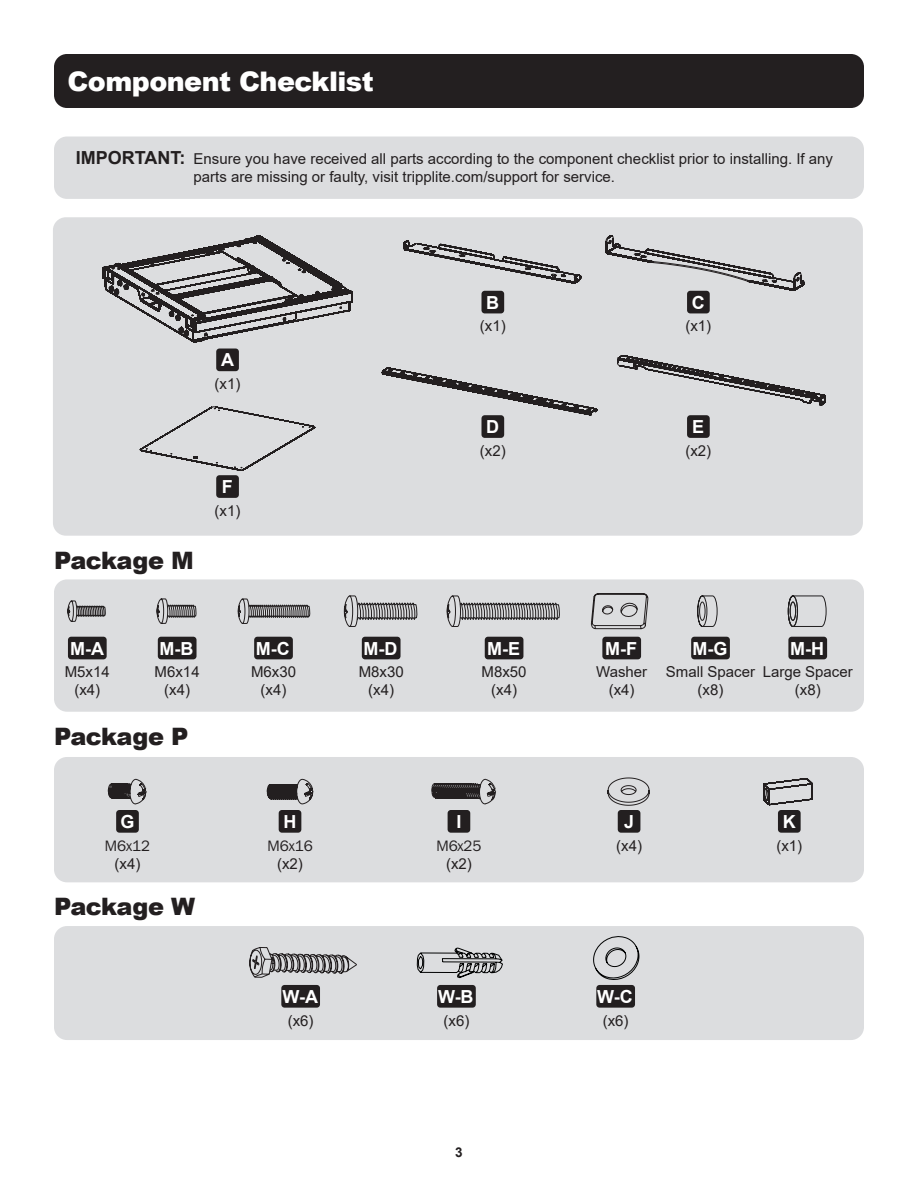
<style>
.page{position:relative;width:918px;height:1188px;background:#fff}
.page>*{position:absolute;margin:0;border:0;box-sizing:border-box;transform-origin:0 0}
.Section_Header_-_18p{font:900 27px "Arial";letter-spacing:-.02em;color:#fff}
.Subhead_-_16pt_-_Bla{font:900 24px "Arial";letter-spacing:-.02em;color:#231f20}
.Callout_Number_-_12p{font:700 18px "Arial";color:#fff}
.t1{font:15px/18px "Arial";color:#231f20;text-align:center}
.t2{font:15px/18px "Franklin Gothic IT Cby BT";color:#231f20;text-align:center}
.t3{font:700 13.5px "Arial";color:#231f20}
.s1{font-weight:700;font-size:18px}
.s2{font-family:"Arial"}
</style>
<div class="page">
<div style="left:54px;top:54px;width:810px;height:54px;background:#231f20;border-radius:13px"></div>
<div style="left:54px;top:137px;width:810px;height:62px;background:#dcdddf;border-radius:13px"></div>
<div style="left:53px;top:217px;width:810px;height:319px;background:#dcdddf;border-radius:13px"></div>
<div style="left:54px;top:579px;width:810px;height:133px;background:#dcdddf;border-radius:13px"></div>
<div style="left:54px;top:757px;width:810px;height:125px;background:#dcdddf;border-radius:13px"></div>
<div style="left:54px;top:926px;width:810px;height:114px;background:#dcdddf;border-radius:13px"></div>
<div style="left:216px;top:349px;width:23px;height:22px;background:#231f20;border-radius:3px"></div>
<div style="left:482px;top:291px;width:22px;height:22px;background:#231f20;border-radius:3px"></div>
<div style="left:482px;top:415px;width:22px;height:23px;background:#231f20;border-radius:3px"></div>
<div style="left:216px;top:475px;width:23px;height:23px;background:#231f20;border-radius:3px"></div>
<div style="left:116px;top:810px;width:23px;height:23px;background:#231f20;border-radius:3px"></div>
<div style="left:279px;top:810px;width:22px;height:23px;background:#231f20;border-radius:3px"></div>
<div style="left:448px;top:810px;width:22px;height:23px;background:#231f20;border-radius:3px"></div>
<div style="left:618px;top:810px;width:22px;height:23px;background:#231f20;border-radius:3px"></div>
<div style="left:778px;top:810px;width:23px;height:23px;background:#231f20;border-radius:3px"></div>
<div style="left:687px;top:291px;width:23px;height:22px;background:#231f20;border-radius:3px"></div>
<div style="left:687px;top:415px;width:23px;height:23px;background:#231f20;border-radius:3px"></div>
<div style="left:68px;top:637px;width:39px;height:22px;background:#231f20;border-radius:3px"></div>
<div style="left:281px;top:985px;width:39px;height:23px;background:#231f20;border-radius:3px"></div>
<div style="left:437px;top:985px;width:39px;height:23px;background:#231f20;border-radius:3px"></div>
<div style="left:596px;top:985px;width:39px;height:23px;background:#231f20;border-radius:3px"></div>
<div style="left:158px;top:637px;width:39px;height:22px;background:#231f20;border-radius:3px"></div>
<div style="left:254px;top:637px;width:39px;height:22px;background:#231f20;border-radius:3px"></div>
<div style="left:362px;top:637px;width:39px;height:22px;background:#231f20;border-radius:3px"></div>
<div style="left:485px;top:637px;width:38px;height:22px;background:#231f20;border-radius:3px"></div>
<div style="left:602px;top:637px;width:39px;height:22px;background:#231f20;border-radius:3px"></div>
<div style="left:691px;top:637px;width:39px;height:22px;background:#231f20;border-radius:3px"></div>
<div style="left:788px;top:637px;width:39px;height:22px;background:#231f20;border-radius:3px"></div>
<svg style="left:102px;top:235px;width:251px;height:108px"></svg>
<svg style="left:403px;top:235px;width:402px;height:56px"></svg>
<svg style="left:382px;top:355px;width:444px;height:61px"></svg>
<svg style="left:140px;top:406px;width:176px;height:65px"></svg>
<svg style="left:67px;top:595px;width:350px;height:32px"></svg>
<svg style="left:590px;top:593px;width:59px;height:37px"></svg>
<svg style="left:697px;top:595px;width:21px;height:32px"></svg>
<svg style="left:788px;top:595px;width:39px;height:32px"></svg>
<svg style="left:446px;top:595px;width:114px;height:32px"></svg>
<svg style="left:108px;top:777px;width:705px;height:29px"></svg>
<svg style="left:416px;top:936px;width:224px;height:44px"></svg>
<svg style="left:249px;top:947px;width:108px;height:31px"></svg>
<p class="Section_Header_-_18p" style="left:68px;top:61px;width:308px">Component Checklist</p>
<p class="t1" style="left:194px;top:149px;width:641px;text-align:left;text-indent:-118px"><span class="s1">IMPORTANT:</span> Ensure you have received all parts according to the component checklist prior to installing. If any parts are missing or faulty, visit tripplite.com/support for service.</p>
<p class="Callout_Number_-_12p" style="left:221px;top:347px;width:14px">A</p>
<p class="t1" style="left:215px;top:375px;width:27px">(x1)</p>
<p class="Subhead_-_16pt_-_Bla" style="left:54px;top:543px;width:141px">Package M</p>
<p class="Callout_Number_-_12p" style="left:222px;top:474px;width:12px">F</p>
<p class="t1" style="left:215px;top:502px;width:27px">(x1)</p>
<p class="Callout_Number_-_12p" style="left:70px;top:636px;width:35px">M-A</p>
<p class="t1" style="left:65px;top:663px;width:47px">M5x14 (x4)</p>
<p class="Callout_Number_-_12p" style="left:160px;top:636px;width:35px">M-B</p>
<p class="t1" style="left:155px;top:663px;width:47px">M6x14 (x4)</p>
<p class="Subhead_-_16pt_-_Bla" style="left:54px;top:719px;width:136px">Package P</p>
<p class="Callout_Number_-_12p" style="left:120px;top:809px;width:16px">G</p>
<p class="t2" style="left:105px;top:836px;width:47px">M6x12 <span class="s2">(x4)</span></p>
<p class="Subhead_-_16pt_-_Bla" style="left:54px;top:890px;width:143px">Package W</p>
<p class="Callout_Number_-_12p" style="left:256px;top:636px;width:35px">M-C</p>
<p class="t1" style="left:251px;top:663px;width:47px">M6x30 (x4)</p>
<p class="Callout_Number_-_12p" style="left:283px;top:809px;width:14px">H</p>
<p class="t2" style="left:267px;top:836px;width:47px">M6x16 <span class="s2">(x2)</span></p>
<p class="Callout_Number_-_12p" style="left:283px;top:984px;width:37px">W-A</p>
<p class="t1" style="left:288px;top:1011px;width:27px">(x6)</p>
<p class="Callout_Number_-_12p" style="left:486px;top:290px;width:14px">B</p>
<p class="t1" style="left:480px;top:317px;width:27px">(x1)</p>
<p class="Callout_Number_-_12p" style="left:486px;top:414px;width:14px">D</p>
<p class="t1" style="left:480px;top:442px;width:27px">(x2)</p>
<p class="Callout_Number_-_12p" style="left:364px;top:636px;width:35px">M-D</p>
<p class="t1" style="left:359px;top:663px;width:47px">M8x30 (x4)</p>
<p class="Callout_Number_-_12p" style="left:487px;top:636px;width:34px">M-E</p>
<p class="t1" style="left:482px;top:663px;width:47px">M8x50 (x4)</p>
<p class="Callout_Number_-_12p" style="left:456px;top:809px;width:7px">I</p>
<p class="t2" style="left:436px;top:836px;width:47px">M6x25 <span class="s2">(x2)</span></p>
<p class="Callout_Number_-_12p" style="left:438px;top:984px;width:37px">W-B</p>
<p class="t1" style="left:444px;top:1011px;width:27px">(x6)</p>
<p class="t3" style="left:455px;top:1143px;width:9px">3</p>
<p class="Callout_Number_-_12p" style="left:692px;top:290px;width:14px">C</p>
<p class="t1" style="left:685px;top:317px;width:27px">(x1)</p>
<p class="Callout_Number_-_12p" style="left:692px;top:414px;width:14px">E</p>
<p class="t1" style="left:685px;top:442px;width:27px">(x2)</p>
<p class="Callout_Number_-_12p" style="left:605px;top:636px;width:33px">M-F</p>
<p class="t1" style="left:596px;top:663px;width:53px">Washer (x4)</p>
<p class="Callout_Number_-_12p" style="left:692px;top:636px;width:36px">M-G</p>
<p class="t1" style="left:666px;top:663px;width:91px">Small Spacer (x8)</p>
<p class="Callout_Number_-_12p" style="left:790px;top:636px;width:35px">M-H</p>
<p class="t1" style="left:763px;top:663px;width:92px">Large Spacer (x8)</p>
<p class="Callout_Number_-_12p" style="left:624px;top:809px;width:12px">J</p>
<p class="t1" style="left:616px;top:836px;width:27px">(x4)</p>
<p class="Callout_Number_-_12p" style="left:783px;top:809px;width:14px">K</p>
<p class="t1" style="left:776px;top:836px;width:27px">(x1)</p>
<p class="Callout_Number_-_12p" style="left:597px;top:984px;width:37px">W-C</p>
<p class="t1" style="left:603px;top:1011px;width:27px">(x6)</p>
</div>
